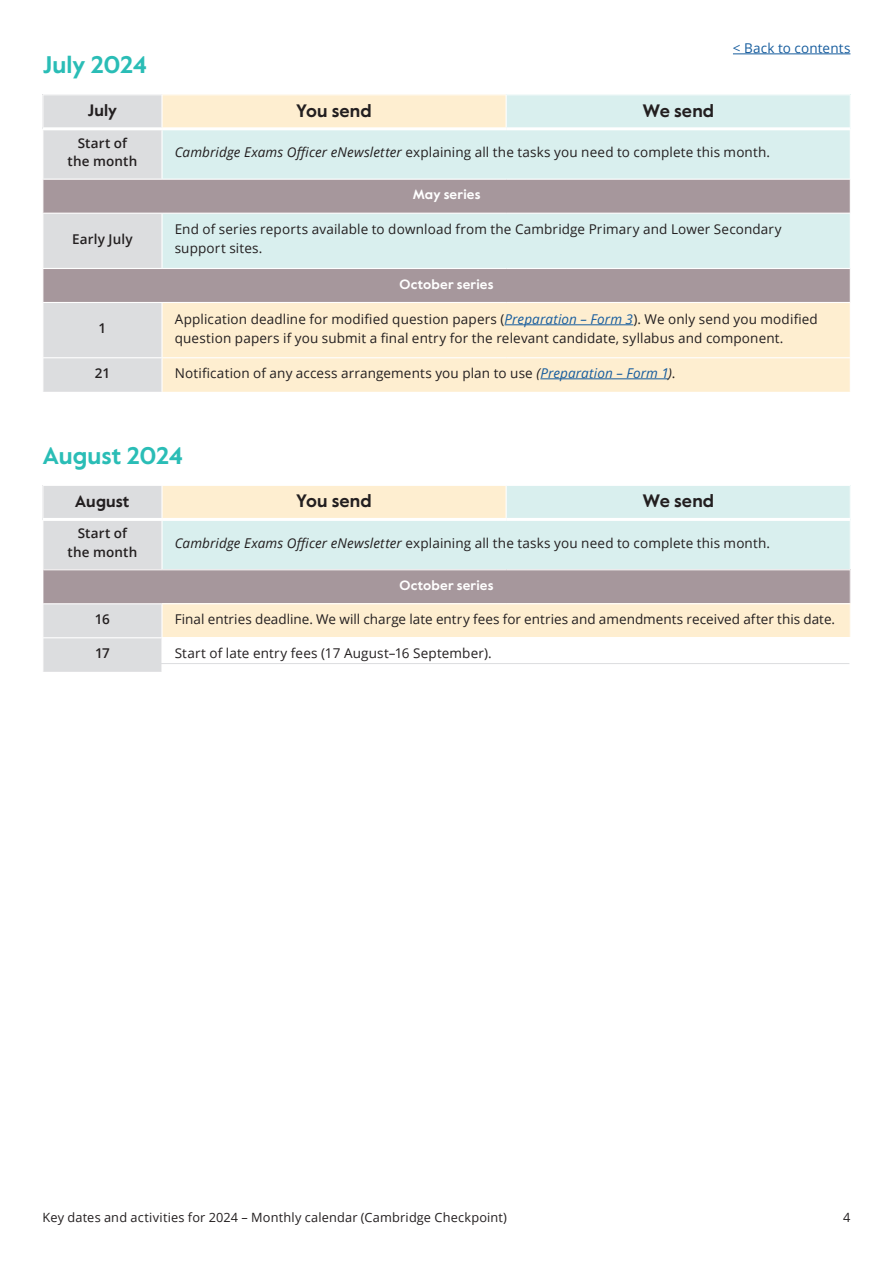
<style>
.page{position:relative;width:893px;height:1263px;background:#fff}
.page>*{position:absolute;margin:0;border:0;box-sizing:border-box;transform-origin:0 0}
.H2_Monthly_diary_heading_Blue{font:700 24px "Value Sans Pro";letter-spacing:-.005em;color:#2abdb6}
.P_Monthly_diary_send_row{font:700 18px "Value Sans Pro";letter-spacing:.01em;color:#231f20}
.P_Monthly_diary_header_row{font:700 16.5px "Value Sans Pro";letter-spacing:.01em;color:#231f20}
.P_Body_text_OS{font:13.5px/18.8px "Open Sans";letter-spacing:.01em;color:#231f20}
.P_Dates_OS{font:600 13.5px/18.8px "Open Sans";letter-spacing:.01em;color:#231f20;text-align:center}
.P_Monthly_diary_heading_White{font:700 13.5px "Value Sans Pro";letter-spacing:.015em;color:#fff}
.t1{font:13.5px "Open Sans";letter-spacing:.01em;color:#175d9e}
.t2{font:12.75px "Open Sans";letter-spacing:.015em;color:#231f20}
.s1{font-style:italic}
.s2{font-style:italic;color:#175d9e}
</style>
<div class="page">
<hr style="left:733px;top:54px;width:117px;height:1px;background:#175d9e">
<div style="left:43px;top:95px;width:119px;height:34px;background:#dcdddf"></div>
<div style="left:162px;top:95px;width:344px;height:34px;background:#feeed0"></div>
<div style="left:506px;top:95px;width:344px;height:34px;background:#d9efee"></div>
<div style="left:44px;top:130px;width:117px;height:262px;background:#dcdddf"></div>
<div style="left:163px;top:130px;width:687px;height:49px;background:#d9efee"></div>
<svg style="left:44px;top:180px;width:806px;height:122px;fill:#a6979c"></svg>
<div style="left:163px;top:303px;width:687px;height:89px;background:#feeed0"></div>
<hr style="left:161px;top:95px;width:2px;height:32px;background:#fff">
<hr style="left:506px;top:95px;width:1px;height:32px;background:#fff">
<hr style="left:43px;top:179px;width:119px;height:1px;background:#fff">
<hr style="left:43px;top:213px;width:119px;height:1px;background:#fff">
<hr style="left:162px;top:213px;width:344px;height:1px;background:#fff">
<hr style="left:161px;top:214px;width:2px;height:54px;background:#fff">
<hr style="left:506px;top:213px;width:344px;height:1px;background:#fff">
<hr style="left:43px;top:268px;width:119px;height:1px;background:#fff">
<hr style="left:162px;top:268px;width:344px;height:1px;background:#fff">
<hr style="left:506px;top:268px;width:344px;height:1px;background:#fff">
<hr style="left:43px;top:302px;width:119px;height:1px;background:#fff">
<hr style="left:43px;top:357px;width:119px;height:1px;background:#fff">
<hr style="left:162px;top:357px;width:344px;height:1px;background:#fff">
<hr style="left:506px;top:357px;width:344px;height:1px;background:#fff">
<hr style="left:43px;top:127px;width:119px;height:3px;background:#fff">
<hr style="left:162px;top:127px;width:344px;height:3px;background:#fff">
<hr style="left:506px;top:127px;width:344px;height:3px;background:#fff">
<hr style="left:43px;top:95px;width:119px;height:1px;background:#fff">
<hr style="left:43px;top:95px;width:1px;height:32px;background:#fff">
<hr style="left:162px;top:95px;width:344px;height:1px;background:#fff">
<hr style="left:506px;top:95px;width:344px;height:1px;background:#fff">
<hr style="left:505px;top:324px;width:128px;height:1px;background:#175d9e">
<hr style="left:540px;top:378px;width:128px;height:1px;background:#175d9e">
<div style="left:43px;top:485px;width:119px;height:34px;background:#dcdddf"></div>
<div style="left:162px;top:485px;width:344px;height:34px;background:#feeed0"></div>
<div style="left:506px;top:485px;width:344px;height:34px;background:#d9efee"></div>
<div style="left:44px;top:521px;width:117px;height:151px;background:#dcdddf"></div>
<div style="left:162px;top:519px;width:688px;height:51px;background:#d9efee"></div>
<div style="left:43px;top:570px;width:807px;height:34px;background:#a6979c"></div>
<div style="left:162px;top:604px;width:688px;height:34px;background:#feeed0"></div>
<hr style="left:161px;top:486px;width:2px;height:32px;background:#fff">
<hr style="left:506px;top:486px;width:1px;height:32px;background:#fff">
<hr style="left:161px;top:521px;width:2px;height:48px;background:#fff">
<hr style="left:43px;top:569px;width:119px;height:1px;background:#fff">
<hr style="left:162px;top:569px;width:344px;height:1px;background:#fff">
<hr style="left:506px;top:569px;width:344px;height:1px;background:#fff">
<hr style="left:43px;top:603px;width:119px;height:1px;background:#fff">
<hr style="left:162px;top:603px;width:344px;height:1px;background:#fff">
<hr style="left:161px;top:604px;width:2px;height:33px;background:#fff">
<hr style="left:506px;top:603px;width:344px;height:1px;background:#fff">
<hr style="left:43px;top:637px;width:119px;height:1px;background:#fff">
<hr style="left:43px;top:518px;width:119px;height:3px;background:#fff">
<hr style="left:162px;top:518px;width:344px;height:3px;background:#fff">
<hr style="left:506px;top:518px;width:344px;height:3px;background:#fff">
<hr style="left:162px;top:637px;width:344px;height:1px;background:#fff">
<hr style="left:506px;top:637px;width:344px;height:1px;background:#fff">
<hr style="left:43px;top:485px;width:119px;height:1px;background:#fff">
<hr style="left:43px;top:486px;width:1px;height:32px;background:#fff">
<hr style="left:162px;top:485px;width:344px;height:1px;background:#fff">
<hr style="left:506px;top:485px;width:344px;height:1px;background:#fff">
<hr style="left:43px;top:570px;width:1px;height:34px;background:#fff">
<hr style="left:161px;top:663px;width:688px;height:1px;background:#dcdddf">
<p class="t1" style="left:733px;top:39px;width:119px">&lt; Back to contents</p>
<h2 class="H2_Monthly_diary_heading_Blue" style="left:43px;top:50px;width:106px">July 2024</h2>
<p class="P_Monthly_diary_header_row" style="left:87px;top:100px;width:31px">July</p>
<p class="P_Monthly_diary_send_row" style="left:296px;top:100px;width:77px">You send</p>
<p class="P_Monthly_diary_send_row" style="left:643px;top:100px;width:73px">We send</p>
<p class="P_Dates_OS" style="left:68px;top:133px;width:71px">Start of the month</p>
<p class="P_Body_text_OS" style="left:175px;top:142px;width:597px"><span class="s1">Cambridge Exams Officer eNewsletter</span> explaining all the tasks you need to complete this month.</p>
<p class="P_Monthly_diary_heading_White" style="left:413px;top:186px;width:69px">May series</p>
<p class="P_Dates_OS" style="left:72px;top:229px;width:62px">Early July</p>
<p class="P_Body_text_OS" style="left:175px;top:220px;width:608px">End of series reports available to download from the Cambridge Primary and Lower Secondary support sites.</p>
<p class="P_Monthly_diary_heading_White" style="left:400px;top:276px;width:95px">October series</p>
<p class="P_Dates_OS" style="left:99px;top:319px;width:9px">1</p>
<p class="P_Body_text_OS" style="left:175px;top:309px;width:645px">Application deadline for modified question papers (<span class="s2">Preparation – Form 3</span>). We only send you modified question papers if you submit a final entry for the relevant candidate, syllabus and component.</p>
<p class="P_Dates_OS" style="left:95px;top:363px;width:17px">21</p>
<p class="P_Body_text_OS" style="left:175px;top:363px;width:502px">Notification of any access arrangements you plan to use <span class="s1">(</span><span class="s2">Preparation – Form 1</span><span class="s1">)</span>.</p>
<h2 class="H2_Monthly_diary_heading_Blue" style="left:43px;top:441px;width:142px">August 2024</h2>
<p class="P_Monthly_diary_header_row" style="left:75px;top:491px;width:56px">August</p>
<p class="P_Monthly_diary_send_row" style="left:296px;top:490px;width:77px">You send</p>
<p class="P_Monthly_diary_send_row" style="left:643px;top:490px;width:73px">We send</p>
<p class="P_Dates_OS" style="left:68px;top:524px;width:71px">Start of the month</p>
<p class="P_Body_text_OS" style="left:175px;top:533px;width:597px"><span class="s1">Cambridge Exams Officer eNewsletter</span> explaining all the tasks you need to complete this month.</p>
<p class="P_Monthly_diary_heading_White" style="left:400px;top:577px;width:95px">October series</p>
<p class="P_Dates_OS" style="left:95px;top:609px;width:17px">16</p>
<p class="P_Body_text_OS" style="left:175px;top:609px;width:662px">Final entries deadline. We will charge late entry fees for entries and amendments received after this date.</p>
<p class="P_Dates_OS" style="left:95px;top:643px;width:16px">17</p>
<p class="P_Body_text_OS" style="left:175px;top:643px;width:318px">Start of late entry fees (17 August–16 September).</p>
<p class="t2" style="left:43px;top:1208px;width:466px">Key dates and activities for 2024 – Monthly calendar (Cambridge Checkpoint)</p>
<p class="t2" style="left:843px;top:1208px;width:9px">4</p>
</div>
